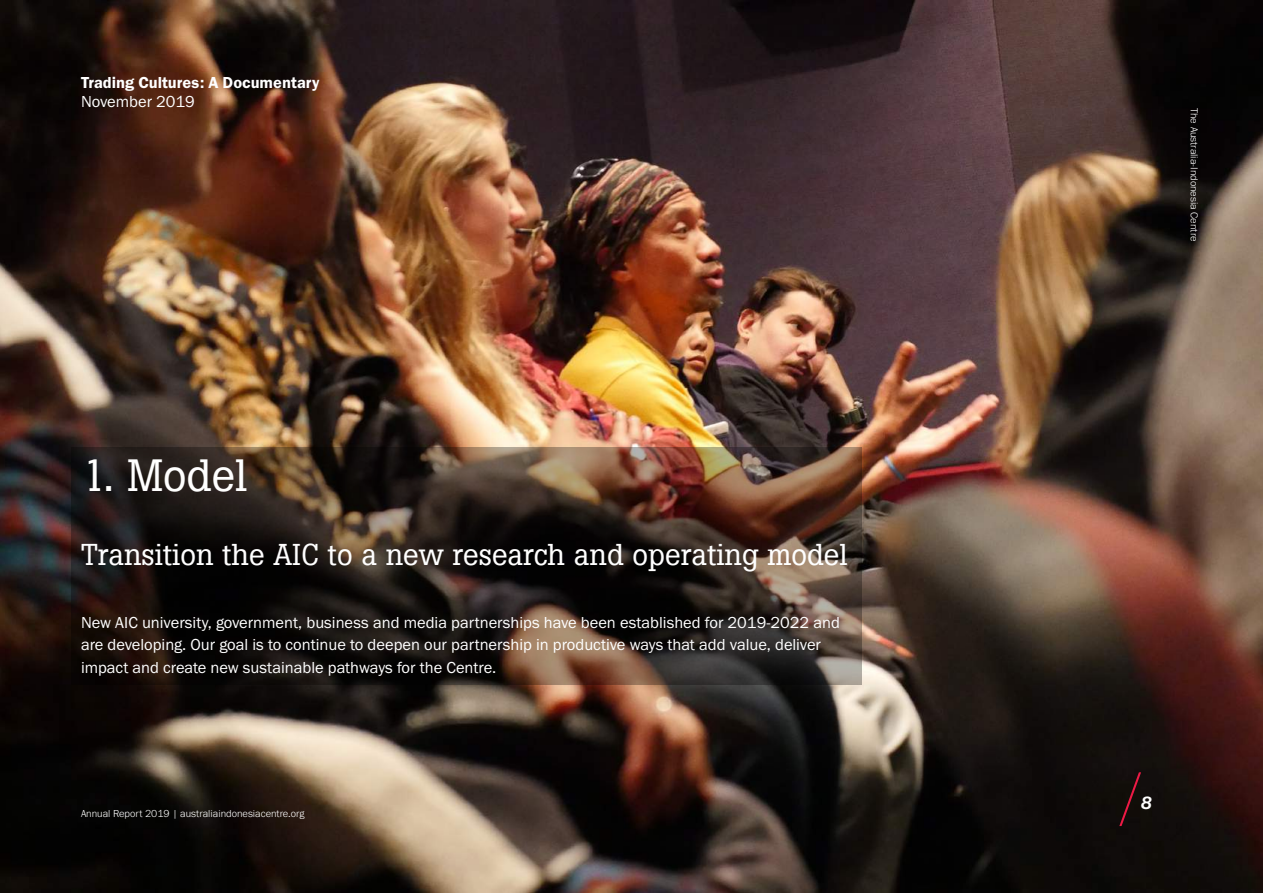
<style>
.page{position:relative;width:1263px;height:893px;background:#fff}
.page>*{position:absolute;margin:0;border:0;box-sizing:border-box;transform-origin:0 0}
.t1{font:45px "Boton";color:#fff}
.t2{font:30px "Boton";color:#fff}
.t3{font:18px "N Haas Grotesk DS Pro 66 Md It";color:#fff}
.t4{font:16.5px/22.5px "Franklin Gothic URW Boo";color:#fff}
.t5{font:16.5px "Franklin Gothic URW Dem";color:#fff}
.t6{font:300 10.5px "Franklin Gothic URW";color:#fff}
</style>
<div class="page">
<img style="left:0;top:0;width:1263px;height:893px">
<svg style="left:71px;top:447px;width:790px;height:238px"></svg>
<svg style="left:1119px;top:772px;width:22px;height:54px"></svg>
<p class="t5" style="left:81px;top:72px;width:240px">Trading Cultures: A Documentary</p>
<p class="t4" style="left:81px;top:90px;width:115px">November 2019</p>
<h1 class="t1" style="left:81px;top:448px;width:168px">1. Model</h1>
<h2 class="t2" style="left:81px;top:536px;width:768px">Transition the AIC to a new research and operating model</h2>
<p class="t4" style="left:81px;top:610px;width:760px">New AIC university, government, business and media partnerships have been established for 2019-2022 and are developing. Our goal is to continue to deepen our partnership in productive ways that add value, deliver impact and create new sustainable pathways for the Centre.</p>
<p class="t6" style="left:81px;top:807px;width:225px">Annual Report 2019 | australiaindonesiacentre.org</p>
<p class="t6" style="left:1201px;top:108px;width:135px;rotate:90deg">The Australia-Indonesia Centre</p>
<p class="t3" style="left:1141px;top:792px;width:12px">8</p>
</div>
